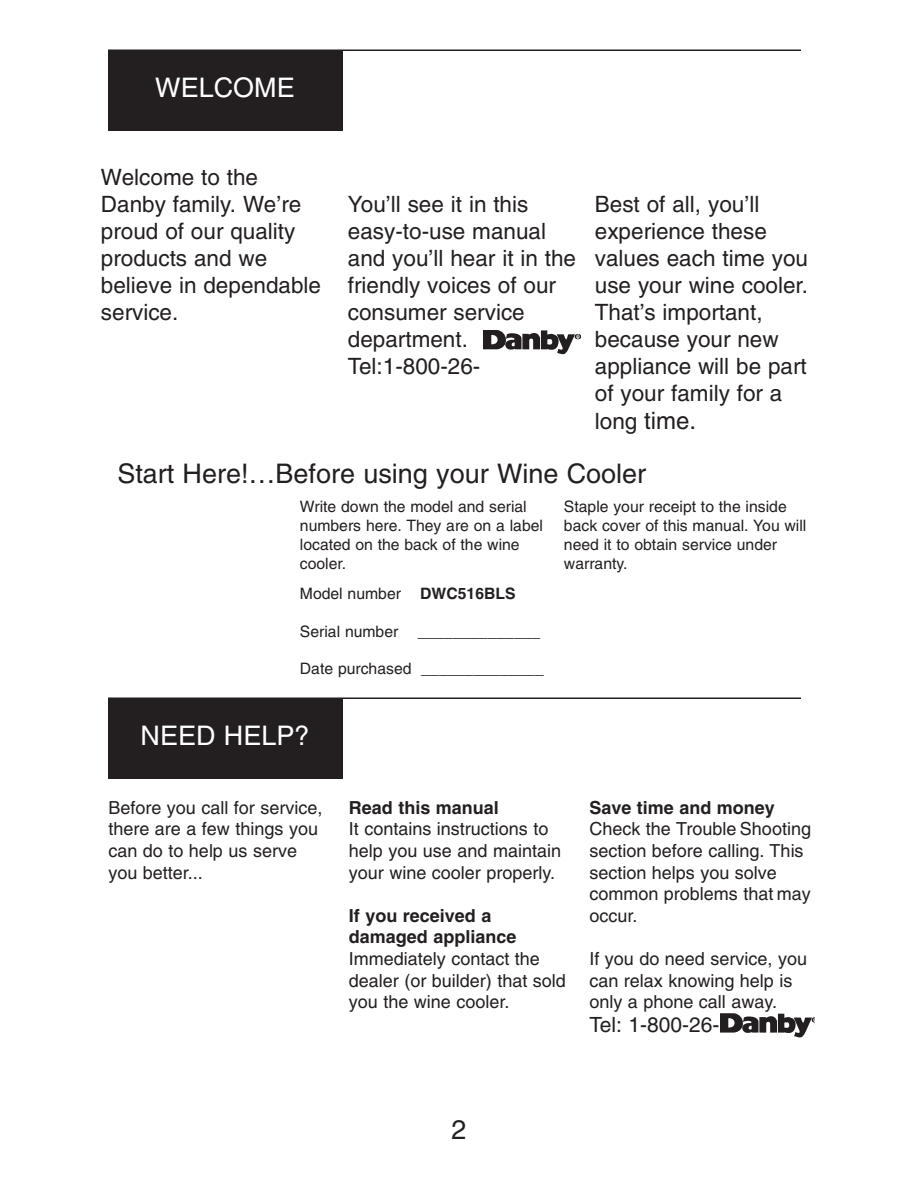
<style>
.page{position:relative;width:918px;height:1188px;background:#fff}
.page>*{position:absolute;margin:0;border:0;box-sizing:border-box;transform-origin:0 0}
.t1{font:27px "Helvetica";color:#231f20}
.t2{font:27px "Helvetica";color:#fff}
.t3{font:24px "Helvetica";color:#231f20}
.t4{font:22.5px/27px "Helvetica";color:#231f20}
.t5{font:21px "Helvetica";color:#231f20}
.t6{font:18px/21.6px "Helvetica";color:#231f20}
.t7{font:700 18px/21.6px "Helvetica";color:#231f20}
.t8{font:15.75px/18.9px "Helvetica";color:#231f20}
.s1{font-size:22.5px}
.s2{font-weight:700}
</style>
<div class="page">
<div style="left:108px;top:50px;width:234px;height:80px;background:#231f20"></div>
<hr style="left:108px;top:50px;width:693px;height:1px;background:#231f20">
<div style="left:108px;top:698px;width:234px;height:80px;background:#231f20"></div>
<hr style="left:108px;top:698px;width:693px;height:1px;background:#231f20">
<svg style="left:483px;top:330px;width:98px;height:24px"></svg>
<svg style="left:720px;top:1013px;width:95px;height:24px"></svg>
<h1 class="t2" style="left:155px;top:78px;width:141px">WELCOME</h1>
<p class="t4" style="left:101px;top:166px;width:222px">Welcome to the<br>Danby family. We’re proud of our quality products and we believe in dependable service.</p>
<p class="t4" style="left:348px;top:193px;width:230px">You’ll see it in this easy-to-use manual and you’ll hear it in the friendly voices of our consumer service department.<br>Tel:1-800-26-</p>
<p class="t4" style="left:595px;top:193px;width:215px">Best of all, you’ll experience these values each time you use your wine cooler.<br>That’s important, because your new appliance will be part of your family for a</p>
<h2 class="t3" style="left:595px;top:412px;width:103px"><span class="s1">long</span> time.</h2>
<h1 class="t1" style="left:117px;top:464px;width:530px">Start Here!…Before using your Wine Cooler</h1>
<p class="t8" style="left:300px;top:499px;width:245px">Write down the model and serial numbers here. They are on a label located on the back of the wine cooler.</p>
<p class="t8" style="left:300px;top:585px;width:217px">Model number <span class="s2">DWC516BLS</span></p>
<p class="t8" style="left:300px;top:623px;width:242px">Serial number ______________</p>
<p class="t8" style="left:300px;top:661px;width:245px">Date purchased ______________</p>
<h1 class="t2" style="left:141px;top:726px;width:170px">NEED HELP?</h1>
<p class="t8" style="left:564px;top:499px;width:244px">Staple your receipt to the inside back cover of this manual. You will need it to obtain service under warranty.</p>
<p class="t6" style="left:108px;top:798px;width:216px">Before you call for service, there are a few things you can do to help us serve you better...</p>
<p class="t7" style="left:349px;top:798px;width:152px">Read this manual</p>
<p class="t6" style="left:349px;top:820px;width:214px">It contains instructions to help you use and maintain your wine cooler properly.</p>
<p class="t7" style="left:349px;top:906px;width:169px">If you received a damaged appliance</p>
<p class="t6" style="left:349px;top:949px;width:219px">Immediately contact the dealer (or builder) that sold you the wine cooler.</p>
<p class="t7" style="left:589px;top:798px;width:187px">Save time and money</p>
<p class="t6" style="left:589px;top:820px;width:223px">Check the Trouble Shooting section before calling. This section helps you solve common problems that may occur.</p>
<p class="t6" style="left:589px;top:949px;width:219px">If you do need service, you can relax knowing help is only a phone call away.</p>
<p class="t5" style="left:589px;top:1017px;width:132px">Tel: 1-800-26-</p>
<h1 class="t1" style="left:451px;top:1120px;width:17px">2</h1>
</div>
